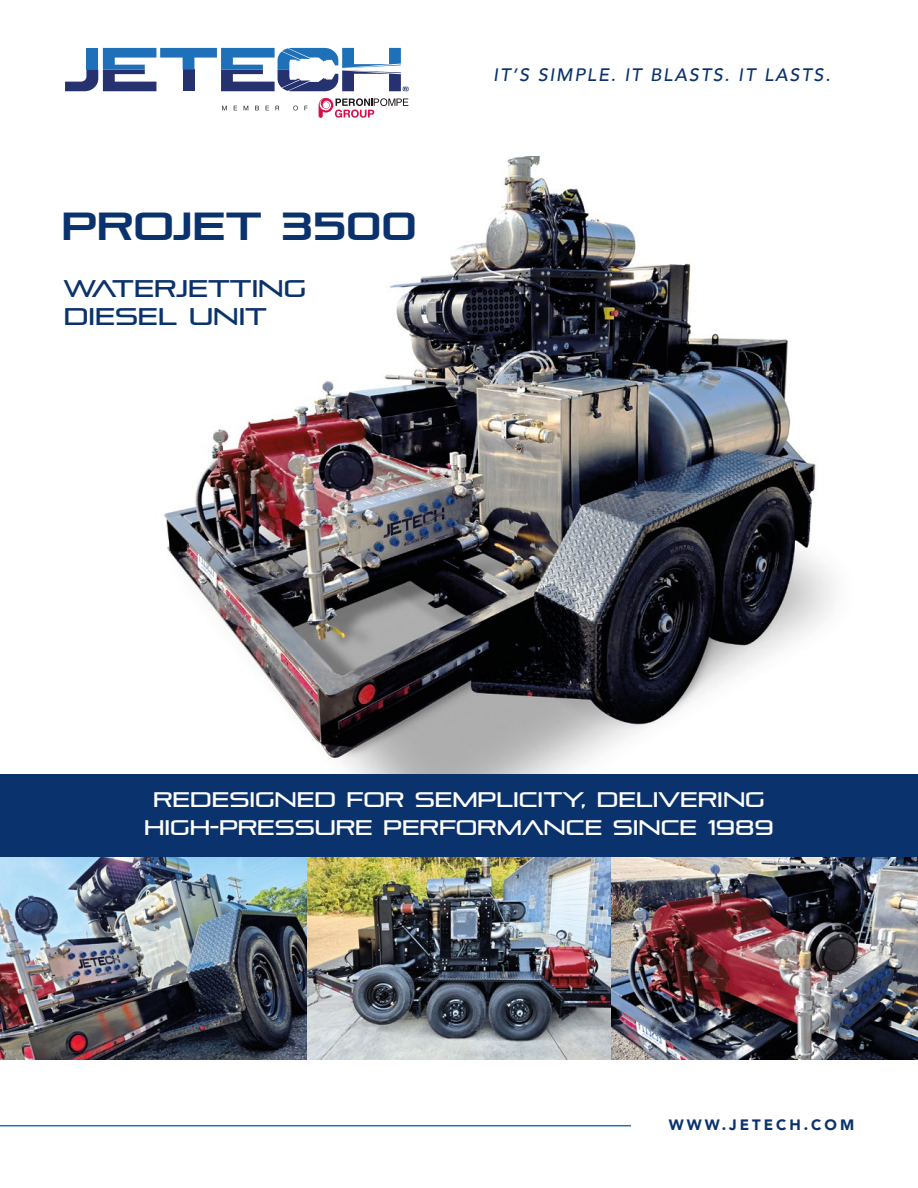
<style>
.page{position:relative;width:918px;height:1188px;background:#fff}
.page>*{position:absolute;margin:0;border:0;box-sizing:border-box;transform-origin:0 0}
.t1{font:700 39px "Pirulen Rg";color:#0a326d}
.t2{font:24px/28.8px "Pirulen Rg";color:#0a326d}
.t3{font:21px/28.5px "Pirulen Rg";color:#fff;text-align:center}
.t4{font:italic 500 18px "Avenir";letter-spacing:.1em;color:#0a326d}
.t5{font:900 15px "Avenir";letter-spacing:.2em;color:#0a326d}
</style>
<div class="page">
<img style="left:164px;top:156px;width:670px;height:618px">
<svg style="left:65px;top:48px;width:344px;height:43px"></svg>
<svg style="left:222px;top:106px;width:86px;height:4px"></svg>
<svg style="left:319px;top:98px;width:89px;height:20px"></svg>
<hr style="left:0;top:1125px;width:631px;height:1px;background:#1d71b8">
<img style="left:0;top:856px;width:918px;height:203px">
<div style="left:0;top:774px;width:918px;height:82px;background:#0a326d"></div>
<h1 class="t1" style="left:62px;top:203px;width:357px">PROJET 3500</h1>
<p class="t2" style="left:64px;top:274px;width:244px">WATERJETTING<br>DIESEL UNIT</p>
<p class="t4" style="left:493px;top:64px;width:339px">IT’S SIMPLE. IT BLASTS. IT LASTS.</p>
<p class="t3" style="left:144px;top:785px;width:631px">REDESIGNED FOR SEMPLICITY, DELIVERING<br>HIGH-PRESSURE PERFORMANCE SINCE 1989</p>
<p class="t5" style="left:669px;top:1112px;width:187px">WWW.JETECH.COM</p>
</div>
